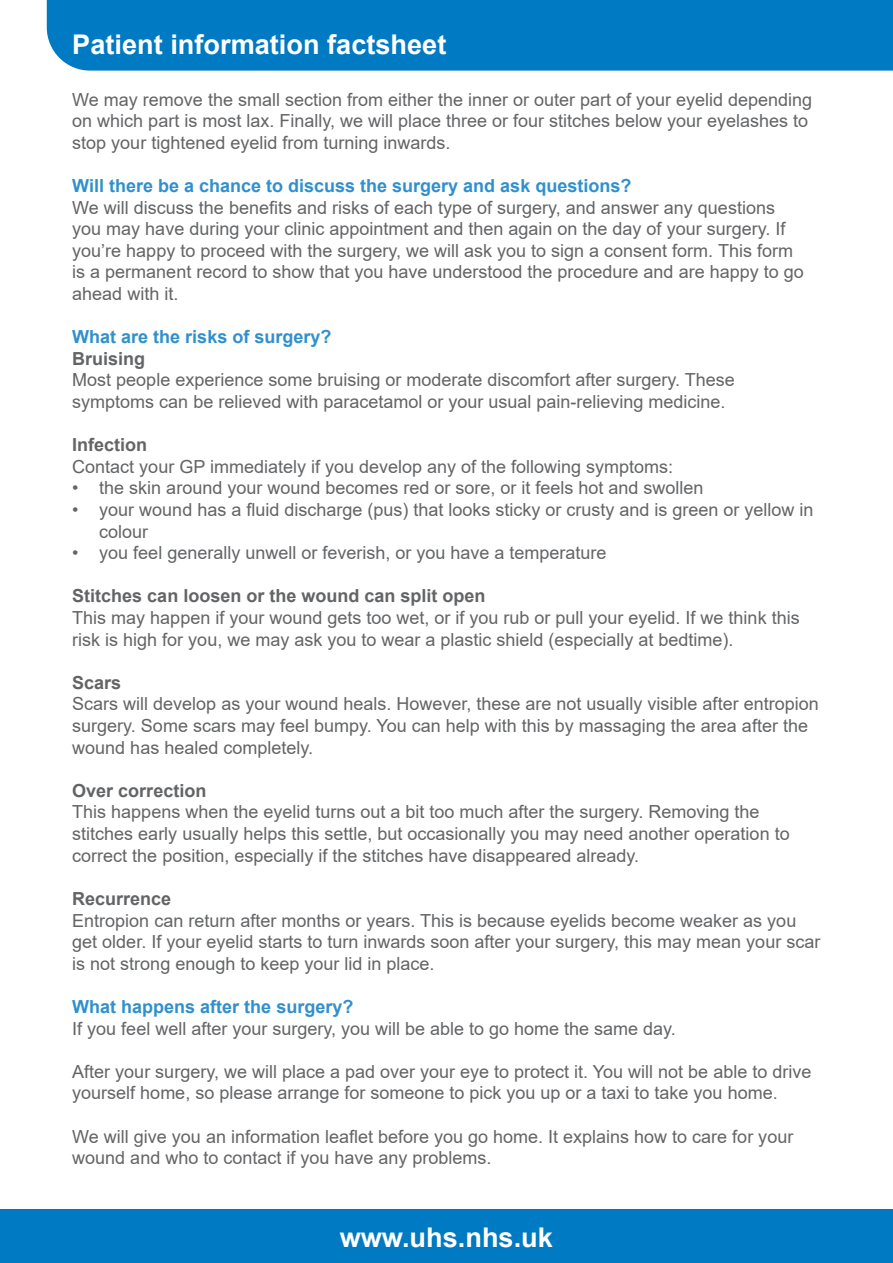
<style>
.page{position:relative;width:893px;height:1263px;background:#fff}
.page>*{position:absolute;margin:0;border:0;box-sizing:border-box;transform-origin:0 0}
.t1{font:700 27.15px "Arial";color:#fff}
.t2{font:18px/21.6px "Arial";color:#636466}
.t3{font:700 18px "Arial";color:#3090ce}
.t4{font:700 18px "Arial";color:#636466}
</style>
<div class="page">
<div style="left:0;top:1209px;width:893px;height:54px;background:#007ac2"></div>
<div style="left:46px;top:0;width:847px;height:71px;background:#007ac2"></div>
<h1 class="t1" style="left:72px;top:25px;width:376px">Patient information factsheet</h1>
<p class="t2" style="left:72px;top:88px;width:741px">We may remove the small section from either the inner or outer part of your eyelid depending on which part is most lax. Finally, we will place three or four stitches below your eyelashes to stop your tightened eyelid from turning inwards.</p>
<p class="t3" style="left:72px;top:173px;width:561px">Will there be a chance to discuss the surgery and ask questions?</p>
<p class="t2" style="left:72px;top:196px;width:733px">We will discuss the benefits and risks of each type of surgery, and answer any questions you may have during your clinic appointment and then again on the day of your surgery. If you’re happy to proceed with the surgery, we will ask you to sign a consent form. This form is a permanent record to show that you have understood the procedure and are happy to go ahead with it.</p>
<p class="t3" style="left:72px;top:324px;width:261px">What are the risks of surgery?</p>
<p class="t4" style="left:72px;top:346px;width:75px">Bruising</p>
<p class="t2" style="left:72px;top:369px;width:664px">Most people experience some bruising or moderate discomfort after surgery. These symptoms can be relieved with paracetamol or your usual pain-relieving medicine.</p>
<p class="t4" style="left:72px;top:432px;width:77px">Infection</p>
<p class="t2" style="left:72px;top:456px;width:602px">Contact your GP immediately if you develop any of the following symptoms:</p>
<p class="t2" style="left:72px;top:477px;width:633px">• the skin around your wound becomes red or sore, or it feels hot and swollen</p>
<p class="t2" style="left:99px;top:499px;width:716px;text-indent:-27px">• your wound has a fluid discharge (pus) that looks sticky or crusty and is green or yellow in colour</p>
<p class="t2" style="left:72px;top:542px;width:536px">• you feel generally unwell or feverish, or you have a temperature</p>
<p class="t4" style="left:72px;top:583px;width:415px">Stitches can loosen or the wound can split open</p>
<p class="t2" style="left:72px;top:607px;width:729px">This may happen if your wound gets too wet, or if you rub or pull your eyelid. If we think this risk is high for you, we may ask you to wear a plastic shield (especially at bedtime).</p>
<p class="t4" style="left:72px;top:670px;width:51px">Scars</p>
<p class="t2" style="left:72px;top:693px;width:748px">Scars will develop as your wound heals. However, these are not usually visible after entropion surgery. Some scars may feel bumpy. You can help with this by massaging the area after the wound has healed completely.</p>
<p class="t4" style="left:72px;top:778px;width:136px">Over correction</p>
<p class="t2" style="left:72px;top:801px;width:719px">This happens when the eyelid turns out a bit too much after the surgery. Removing the stitches early usually helps this settle, but occasionally you may need another operation to correct the position, especially if the stitches have disappeared already.</p>
<p class="t4" style="left:72px;top:886px;width:101px">Recurrence</p>
<p class="t2" style="left:72px;top:909px;width:749px">Entropion can return after months or years. This is because eyelids become weaker as you get older. If your eyelid starts to turn inwards soon after your surgery, this may mean your scar is not strong enough to keep your lid in place.</p>
<p class="t3" style="left:72px;top:994px;width:283px">What happens after the surgery?</p>
<p class="t2" style="left:72px;top:1017px;width:605px">If you feel well after your surgery, you will be able to go home the same day.</p>
<p class="t2" style="left:72px;top:1060px;width:741px">After your surgery, we will place a pad over your eye to protect it. You will not be able to drive yourself home, so please arrange for someone to pick you up or a taxi to take you home.</p>
<p class="t2" style="left:72px;top:1125px;width:722px">We will give you an information leaflet before you go home. It explains how to care for your wound and who to contact if you have any problems.</p>
<h1 class="t1" style="left:340px;top:1218px;width:215px">www.uhs.nhs.uk</h1>
</div>
